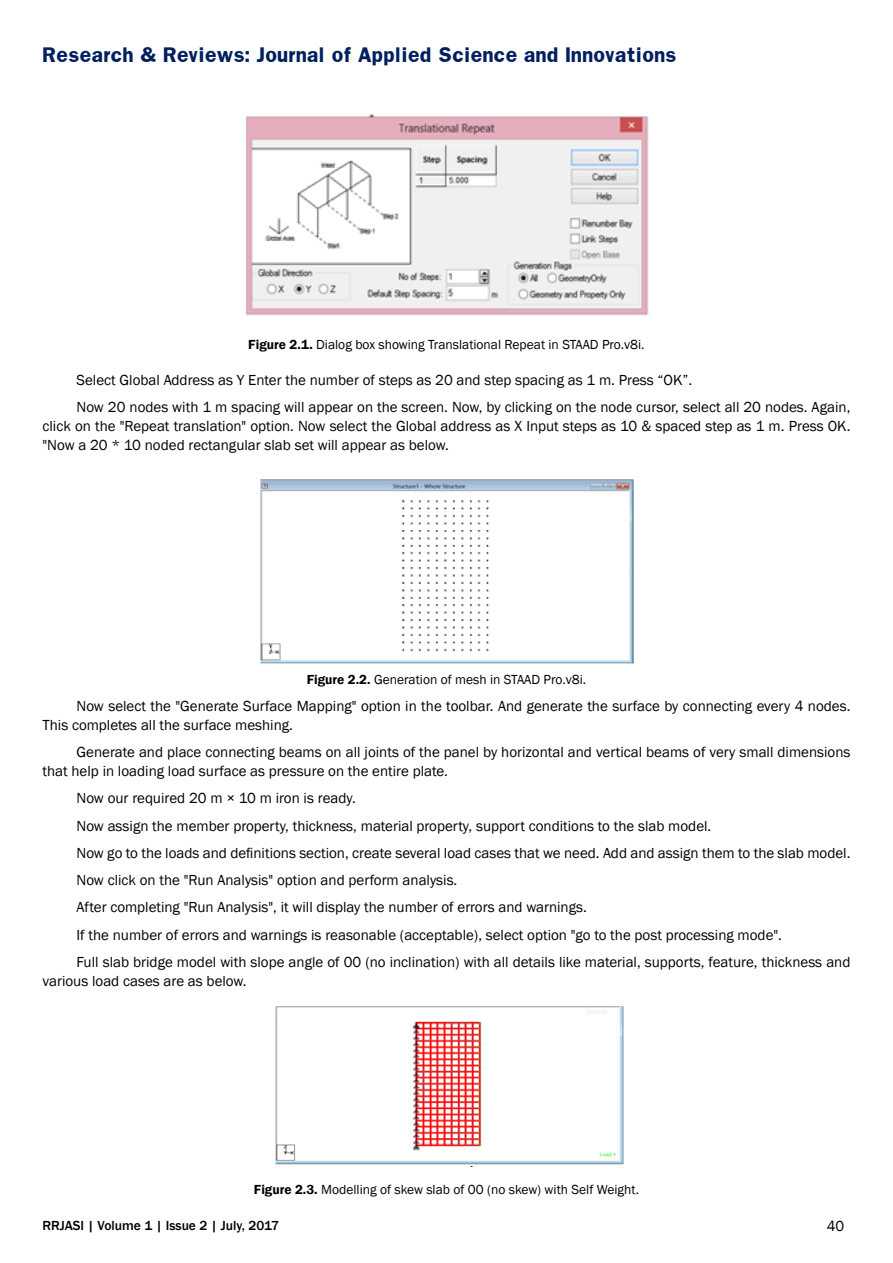
<style>
.page{position:relative;width:893px;height:1263px;background:#fff}
.page>*{position:absolute;margin:0;border:0;box-sizing:border-box;transform-origin:0 0}
.t1{font:700 18px "Franklin";color:#002060}
.t2{font:15px/18.8px "Franklin Gothic";color:#000}
.HTML_Preformatted{font:13.5px "Franklin Gothic";color:#000}
.t3{font:500 13.5px "Franklin Gothic";color:#000}
.s1{font-weight:600}
</style>
<div class="page">
<img style="left:246px;top:113px;width:403px;height:203px">
<img style="left:260px;top:479px;width:374px;height:185px">
<img style="left:275px;top:1006px;width:349px;height:159px">
<p class="t1" style="left:43px;top:43px;width:636px">Research &amp; Reviews: Journal of Applied Science and Innovations</p>
<p class="HTML_Preformatted" style="left:248px;top:336px;width:398px"><span class="s1">Figure 2.1.</span> Dialog box showing Translational Repeat in STAAD Pro.v8i.</p>
<p class="t2" style="left:77px;top:371px;width:617px">Select Global Address as Y Enter the number of steps as 20 and step spacing as 1 m. Press “OK”.</p>
<p class="t2" style="left:43px;top:398px;width:809px;text-align:justify;text-indent:34px">Now 20 nodes with 1 m spacing will appear on the screen. Now, by clicking on the node cursor, select all 20 nodes. Again, click on the "Repeat translation" option. Now select the Global address as X Input steps as 10 &amp; spaced step as 1 m. Press OK. "Now a 20 * 10 noded rectangular slab set will appear as below.</p>
<p class="HTML_Preformatted" style="left:307px;top:671px;width:281px"><span class="s1">Figure 2.2.</span> Generation of mesh in STAAD Pro.v8i.</p>
<p class="t2" style="left:43px;top:697px;width:809px;text-indent:34px">Now select the "Generate Surface Mapping" option in the toolbar. And generate the surface by connecting every 4 nodes.<br>This completes all the surface meshing.</p>
<p class="t2" style="left:43px;top:743px;width:809px;text-indent:34px">Generate and place connecting beams on all joints of the panel by horizontal and vertical beams of very small dimensions that help in loading load surface as pressure on the entire plate.</p>
<p class="t2" style="left:77px;top:789px;width:281px">Now our required 20 m × 10 m iron is ready.</p>
<p class="t2" style="left:77px;top:816px;width:636px">Now assign the member property, thickness, material property, support conditions to the slab model.</p>
<p class="t2" style="left:77px;top:844px;width:775px">Now go to the loads and definitions section, create several load cases that we need. Add and assign them to the slab model.</p>
<p class="t2" style="left:77px;top:871px;width:382px">Now click on the "Run Analysis" option and perform analysis.</p>
<p class="t2" style="left:77px;top:898px;width:512px">After completing "Run Analysis", it will display the number of errors and warnings.</p>
<p class="t2" style="left:77px;top:925px;width:707px">If the number of errors and warnings is reasonable (acceptable), select option "go to the post processing mode".</p>
<p class="t2" style="left:43px;top:953px;width:809px;text-indent:34px">Full slab bridge model with slope angle of 00 (no inclination) with all details like material, supports, feature, thickness and various load cases are as below.</p>
<p class="HTML_Preformatted" style="left:254px;top:1181px;width:387px"><span class="s1">Figure 2.3.</span> Modelling of skew slab of 00 (no skew) with Self Weight.</p>
<p class="t3" style="left:43px;top:1217px;width:238px">RRJASI | Volume 1 | Issue 2 | July, 2017</p>
<p class="t2" style="left:827px;top:1217px;width:19px">40</p>
</div>
